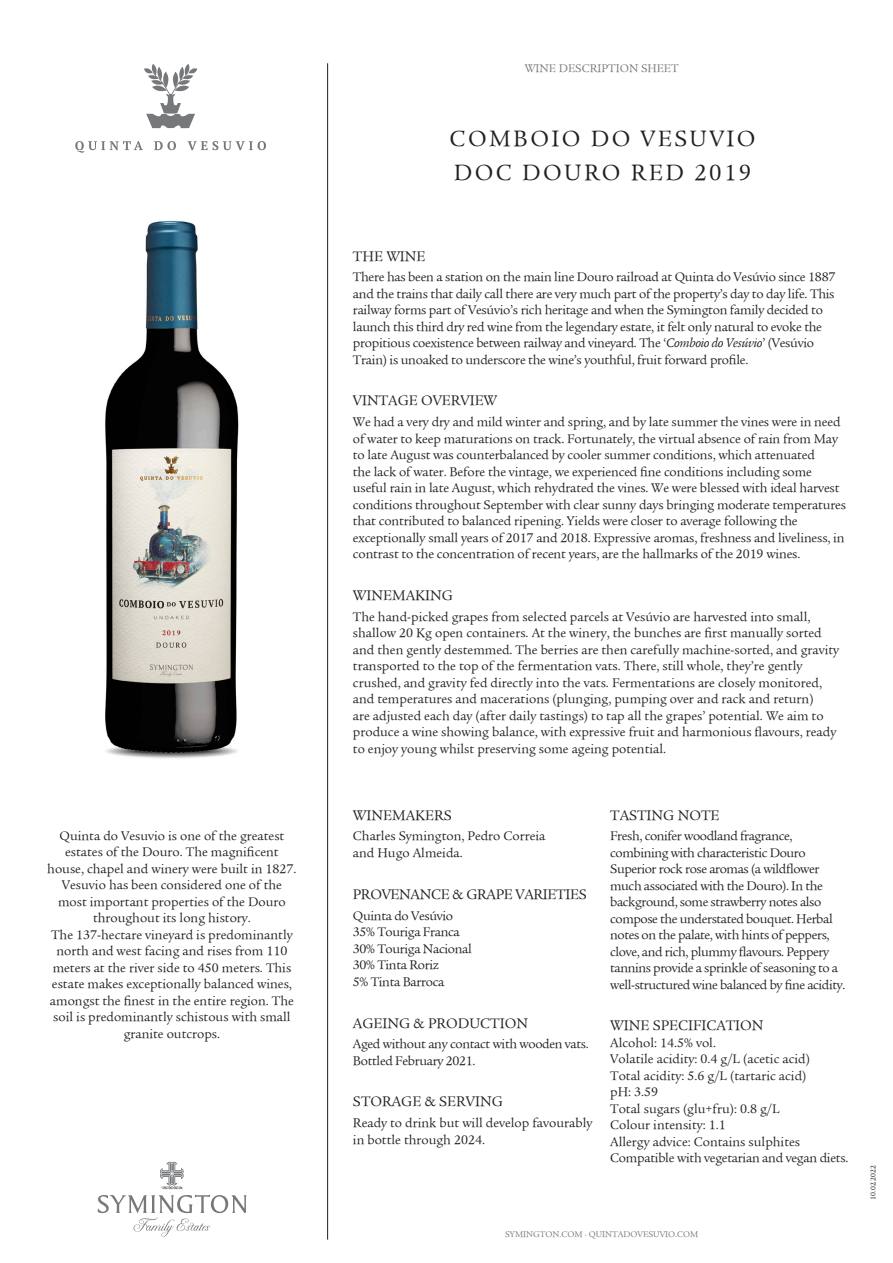
<style>
.page{position:relative;width:893px;height:1263px;background:#fff}
.page>*{position:absolute;margin:0;border:0;box-sizing:border-box;transform-origin:0 0}
._04__NOME_VINHO{font:24px "Legacy Serif LT Book";letter-spacing:.1em;color:#231f20}
._06__SUB-TITULOS{font:15px "Legacy Serif LT Book";color:#231f20}
._07__TEXTO_GERAL{font:15px "Legacy Serif LT Book";color:#231f20}
._06__SUB-TITULOS-2{font:15px "Legacy Serif LT Book";letter-spacing:-.02em;color:#231f20}
._07__TEXTO_GERAL-2{font:13.5px/16.5px "Legacy Serif LT Book";letter-spacing:-.01em;color:#231f20}
._07__TEXTO_GERAL-3{font:13.5px/16.5px "Legacy Serif LT Book";letter-spacing:-.03em;color:#231f20}
._06__SUB-TITULOS-3{font:13.5px/16.5px "Legacy Serif LT Book";letter-spacing:-.025em;color:#231f20}
.t1{font:12px "Legacy Serif LT Book";color:#76787b}
.t2{font:9px "Legacy Serif LT Book";color:#76787b}
._07__TEXTO_GERAL-4{font:7.5px "Legacy Serif LT Book";color:#231f20}
.s1{font-style:italic}
</style>
<div class="page">
<hr style="left:327px;top:63px;width:1px;height:1176px;background:#231f20">
<svg style="left:160px;top:1162px;width:24px;height:27px"></svg>
<svg style="left:98px;top:1195px;width:149px;height:42px"></svg>
<svg style="left:75px;top:64px;width:191px;height:89px"></svg>
<img style="left:105px;top:220px;width:134px;height:538px">
<p class="_07__TEXTO_GERAL-2" style="left:47px;top:827px;width:251px;text-align:center">Quinta do Vesuvio is one of the greatest estates of the Douro. The magnificent house, chapel and winery were built in 1827.<br>Vesuvio has been considered one of the most important properties of the Douro throughout its long history.<br>The 137-hectare vineyard is predominantly north and west facing and rises from 110 meters at the river side to 450 meters. This estate makes exceptionally balanced wines, amongst the finest in the entire region. The soil is predominantly schistous with small granite outcrops.</p>
<p class="t1" style="left:525px;top:62px;width:155px">WINE DESCRIPTION SHEET</p>
<p class="_04__NOME_VINHO" style="left:450px;top:125px;width:307px">COMBOIO DO VESUVIO</p>
<p class="_04__NOME_VINHO" style="left:454px;top:159px;width:299px">DOC DOURO RED 2019</p>
<p class="_06__SUB-TITULOS" style="left:353px;top:247px;width:74px">THE WINE</p>
<p class="_07__TEXTO_GERAL-2" style="left:353px;top:269px;width:484px">There has been a station on the main line Douro railroad at Quinta do Vesúvio since 1887 and the trains that daily call there are very much part of the property’s day to day life. This railway forms part of Vesúvio’s rich heritage and when the Symington family decided to launch this third dry red wine from the legendary estate, it felt only natural to evoke the propitious coexistence between railway and vineyard. The ‘<span class="s1">Comboio do Vesúvio</span>’ (Vesúvio Train) is unoaked to underscore the wine’s youthful, fruit forward profile.</p>
<p class="_07__TEXTO_GERAL" style="left:353px;top:392px;width:146px">VINTAGE OVERVIEW</p>
<p class="_07__TEXTO_GERAL-2" style="left:353px;top:414px;width:495px">We had a very dry and mild winter and spring, and by late summer the vines were in need of water to keep maturations on track. Fortunately, the virtual absence of rain from May to late August was counterbalanced by cooler summer conditions, which attenuated<br>the lack of water. Before the vintage, we experienced fine conditions including some useful rain in late August, which rehydrated the vines. We were blessed with ideal harvest conditions throughout September with clear sunny days bringing moderate temperatures that contributed to balanced ripening. Yields were closer to average following the exceptionally small years of 2017 and 2018. Expressive aromas, freshness and liveliness, in contrast to the concentration of recent years, are the hallmarks of the 2019 wines.</p>
<p class="_06__SUB-TITULOS" style="left:353px;top:587px;width:102px">WINEMAKING</p>
<p class="_07__TEXTO_GERAL-2" style="left:353px;top:608px;width:488px">The hand-picked grapes from selected parcels at Vesúvio are harvested into small, shallow 20 Kg open containers. At the winery, the bunches are first manually sorted and then gently destemmed. The berries are then carefully machine-sorted, and gravity transported to the top of the fermentation vats. There, still whole, they’re gently crushed, and gravity fed directly into the vats. Fermentations are closely monitored, and temperatures and macerations (plunging, pumping over and rack and return)<br>are adjusted each day (after daily tastings) to tap all the grapes’ potential. We aim to produce a wine showing balance, with expressive fruit and harmonious flavours, ready to enjoy young whilst preserving some ageing potential.</p>
<p class="_06__SUB-TITULOS" style="left:353px;top:806px;width:100px">WINEMAKERS</p>
<p class="_07__TEXTO_GERAL-2" style="left:353px;top:828px;width:194px">Charles Symington, Pedro Correia and Hugo Almeida.</p>
<p class="_06__SUB-TITULOS-2" style="left:353px;top:886px;width:235px">PROVENANCE &amp; GRAPE VARIETIES</p>
<p class="_07__TEXTO_GERAL-2" style="left:353px;top:907px;width:102px">Quinta do Vesúvio</p>
<p class="_07__TEXTO_GERAL-2" style="left:353px;top:924px;width:108px">35% Touriga Franca</p>
<p class="_07__TEXTO_GERAL-2" style="left:353px;top:940px;width:120px">30% Touriga Nacional</p>
<p class="_07__TEXTO_GERAL-2" style="left:353px;top:957px;width:87px">30% Tinta Roriz</p>
<p class="_07__TEXTO_GERAL-2" style="left:353px;top:973px;width:93px">5% Tinta Barroca</p>
<p class="_06__SUB-TITULOS" style="left:353px;top:1014px;width:177px">AGEING &amp; PRODUCTION</p>
<p class="_06__SUB-TITULOS-3" style="left:353px;top:1036px;width:237px">Aged without any contact with wooden vats.<br>Bottled February 2021.</p>
<p class="_06__SUB-TITULOS" style="left:353px;top:1093px;width:151px">STORAGE &amp; SERVING</p>
<p class="_07__TEXTO_GERAL-2" style="left:353px;top:1115px;width:241px">Ready to drink but will develop favourably in bottle through 2024.</p>
<p class="_06__SUB-TITULOS" style="left:610px;top:806px;width:111px">TASTING NOTE</p>
<p class="_07__TEXTO_GERAL-3" style="left:610px;top:828px;width:237px">Fresh, conifer woodland fragrance, combining with characteristic Douro Superior rock rose aromas (a wildflower much associated with the Douro). In the background, some strawberry notes also compose the understated bouquet. Herbal notes on the palate, with hints of peppers, clove, and rich, plummy flavours. Peppery tannins provide a sprinkle of seasoning to a well-structured wine balanced by fine acidity.</p>
<p class="_07__TEXTO_GERAL" style="left:610px;top:1017px;width:155px">WINE SPECIFICATION</p>
<p class="_07__TEXTO_GERAL-2" style="left:610px;top:1034px;width:107px">Alcohol: 14.5% vol.</p>
<p class="_07__TEXTO_GERAL-2" style="left:610px;top:1051px;width:201px">Volatile acidity: 0.4 g/L (acetic acid)</p>
<p class="_07__TEXTO_GERAL-2" style="left:610px;top:1067px;width:198px">Total acidity: 5.6 g/L (tartaric acid)</p>
<p class="_07__TEXTO_GERAL-2" style="left:610px;top:1084px;width:50px">pH: 3.59</p>
<p class="_07__TEXTO_GERAL-2" style="left:610px;top:1100px;width:171px">Total sugars (glu+fru): 0.8 g/L</p>
<p class="_07__TEXTO_GERAL-2" style="left:610px;top:1117px;width:117px">Colour intensity: 1.1</p>
<p class="_07__TEXTO_GERAL-2" style="left:610px;top:1133px;width:191px">Allergy advice: Contains sulphites</p>
<p class="_07__TEXTO_GERAL-2" style="left:610px;top:1150px;width:240px">Compatible with vegetarian and vegan diets.</p>
<p class="t2" style="left:505px;top:1229px;width:195px">SYMINGTON.COM · QUINTADOVESUVIO.COM</p>
<p class="_07__TEXTO_GERAL-4" style="left:869px;top:1200px;width:36px;rotate:-90deg">10.02.2022</p>
</div>
